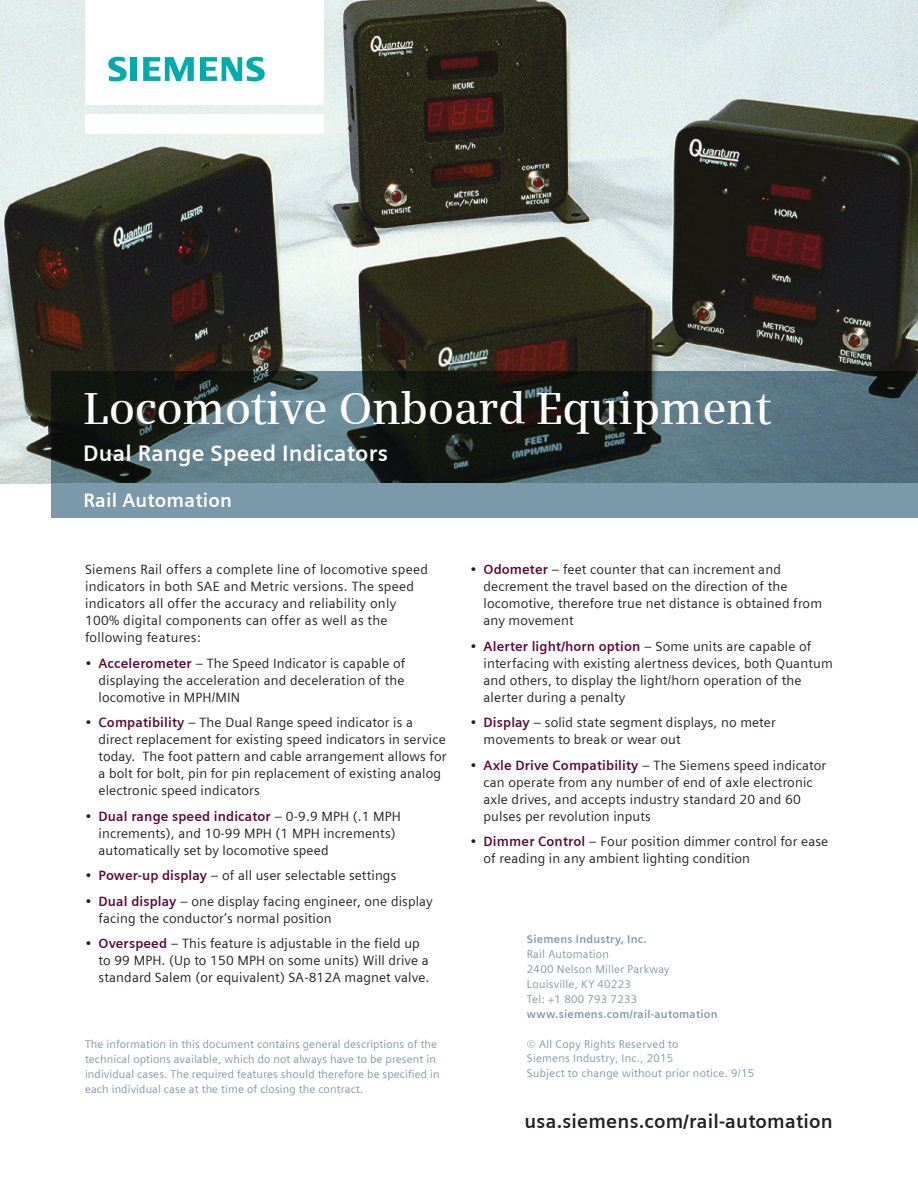
<style>
.page{position:relative;width:918px;height:1188px;background:#fff}
.page>*{position:absolute;margin:0;border:0;box-sizing:border-box;transform-origin:0 0}
._01__Headline__36pt{font:600 45px "Siemens Serif";letter-spacing:-.01em;color:#fff}
._01__Subline__15pt_6{font:700 22.5px "Siemens Sans";letter-spacing:.01em;color:#fff}
._03__URL_sector_clai{font:700 19.5px "Siemens Sans";letter-spacing:.01em;color:#231f20}
.t1{font:700 19.5px "Siemens Sans";letter-spacing:.01em;color:#fff}
._04__Copy___9pt_4mm{font:13.5px/17px "Siemens Sans";letter-spacing:.01em;color:#231f20}
._06__Captions___7_5p{font:11.25px/14.9px "Siemens Sans";letter-spacing:.01em;color:#7b99a9}
._06__Captions___7_5p-2{font:700 11.25px "Siemens Sans";letter-spacing:.02em;color:#7b99a9}
.s1{font-weight:700;color:#60053a}
</style>
<div class="page">
<img style="left:0;top:0;width:918px;height:483px">
<div style="left:85px;top:114px;width:238px;height:19px;background:#fff"></div>
<div style="left:85px;top:0;width:238px;height:105px;background:#fff"></div>
<svg style="left:108px;top:57px;width:19px;height:24px"></svg>
<div style="left:130px;top:57px;width:7px;height:24px;background:#00aaad"></div>
<svg style="left:143px;top:57px;width:51px;height:24px"></svg>
<svg style="left:200px;top:57px;width:65px;height:24px"></svg>
<div style="left:51px;top:483px;width:867px;height:34px;background:#7b99a9"></div>
<svg style="left:51px;top:371px;width:867px;height:112px;background:#3b4c50"></svg>
<p class="_01__Headline__36pt" style="left:83px;top:382px;width:689px">Locomotive Onboard Equipment</p>
<p class="_01__Subline__15pt_6" style="left:83px;top:440px;width:306px">Dual Range Speed Indicators</p>
<p class="t1" style="left:83px;top:489px;width:150px">Rail Automation</p>
<p class="_04__Copy___9pt_4mm" style="left:85px;top:561px;width:345px">Siemens Rail offers a complete line of locomotive speed indicators in both SAE and Metric versions. The speed indicators all offer the accuracy and reliability only 100% digital components can offer as well as the following features:</p>
<p class="_04__Copy___9pt_4mm" style="left:99px;top:655px;width:308px;text-align:justify;text-indent:-14px">• <span class="s1">Accelerometer</span> – The Speed Indicator is capable of displaying the acceleration and deceleration of the locomotive in MPH/MIN</p>
<p class="_04__Copy___9pt_4mm" style="left:99px;top:714px;width:349px;text-indent:-14px">• <span class="s1">Compatibility</span> – The Dual Range speed indicator is a direct replacement for existing speed indicators in service today. The foot pattern and cable arrangement allows for a bolt for bolt, pin for pin replacement of existing analog electronic speed indicators</p>
<p class="_04__Copy___9pt_4mm" style="left:99px;top:808px;width:304px;text-indent:-14px">• <span class="s1">Dual range speed indicator</span> – 0-9.9 MPH (.1 MPH increments), and 10-99 MPH (1 MPH increments) automatically set by locomotive speed</p>
<p class="_04__Copy___9pt_4mm" style="left:85px;top:867px;width:313px">• <span class="s1">Power-up display</span> – of all user selectable settings</p>
<p class="_04__Copy___9pt_4mm" style="left:99px;top:893px;width:336px;text-indent:-14px">• <span class="s1">Dual display</span> – one display facing engineer, one display facing the conductor’s normal position</p>
<p class="_04__Copy___9pt_4mm" style="left:99px;top:935px;width:332px;text-indent:-14px">• <span class="s1">Overspeed</span> – This feature is adjustable in the field up to 99 MPH. (Up to 150 MPH on some units) Will drive a standard Salem (or equivalent) SA-812A magnet valve.</p>
<p class="_06__Captions___7_5p" style="left:85px;top:1037px;width:356px">The information in this document contains general descriptions of the technical options available, which do not always have to be present in individual cases. The required features should therefore be specified in each individual case at the time of closing the contract.</p>
<p class="_04__Copy___9pt_4mm" style="left:484px;top:561px;width:340px;text-indent:-14px">• <span class="s1">Odometer</span> – feet counter that can increment and decrement the travel based on the direction of the locomotive, therefore true net distance is obtained from any movement</p>
<p class="_04__Copy___9pt_4mm" style="left:484px;top:638px;width:351px;text-indent:-14px">• <span class="s1">Alerter light/horn option</span> – Some units are capable of interfacing with existing alertness devices, both Quantum and others, to display the light/horn operation of the alerter during a penalty</p>
<p class="_04__Copy___9pt_4mm" style="left:484px;top:714px;width:294px;text-indent:-14px">• <span class="s1">Display</span> – solid state segment displays, no meter movements to break or wear out</p>
<p class="_04__Copy___9pt_4mm" style="left:484px;top:757px;width:344px;text-indent:-14px">• <span class="s1">Axle Drive Compatibility</span> – The Siemens speed indicator can operate from any number of end of axle electronic axle drives, and accepts industry standard 20 and 60 pulses per revolution inputs</p>
<p class="_04__Copy___9pt_4mm" style="left:484px;top:833px;width:346px;text-indent:-14px">• <span class="s1">Dimmer Control</span> – Four position dimmer control for ease of reading in any ambient lighting condition</p>
<p class="_06__Captions___7_5p-2" style="left:527px;top:933px;width:121px">Siemens Industry, Inc.</p>
<p class="_06__Captions___7_5p" style="left:527px;top:947px;width:84px">Rail Automation</p>
<p class="_06__Captions___7_5p" style="left:527px;top:962px;width:144px">2400 Nelson Miller Parkway</p>
<p class="_06__Captions___7_5p" style="left:527px;top:977px;width:105px">Louisville, KY 40223</p>
<p class="_06__Captions___7_5p" style="left:527px;top:992px;width:112px">Tel: +1 800 793 7233</p>
<p class="_06__Captions___7_5p-2" style="left:527px;top:1007px;width:192px">www.siemens.com/rail-automation</p>
<p class="_06__Captions___7_5p" style="left:527px;top:1036px;width:229px">© All Copy Rights Reserved to<br>Siemens Industry, Inc., 2015<br>Subject to change without prior notice. 9/15</p>
<p class="_03__URL_sector_clai" style="left:525px;top:1110px;width:310px">usa.siemens.com/rail-automation</p>
</div>
